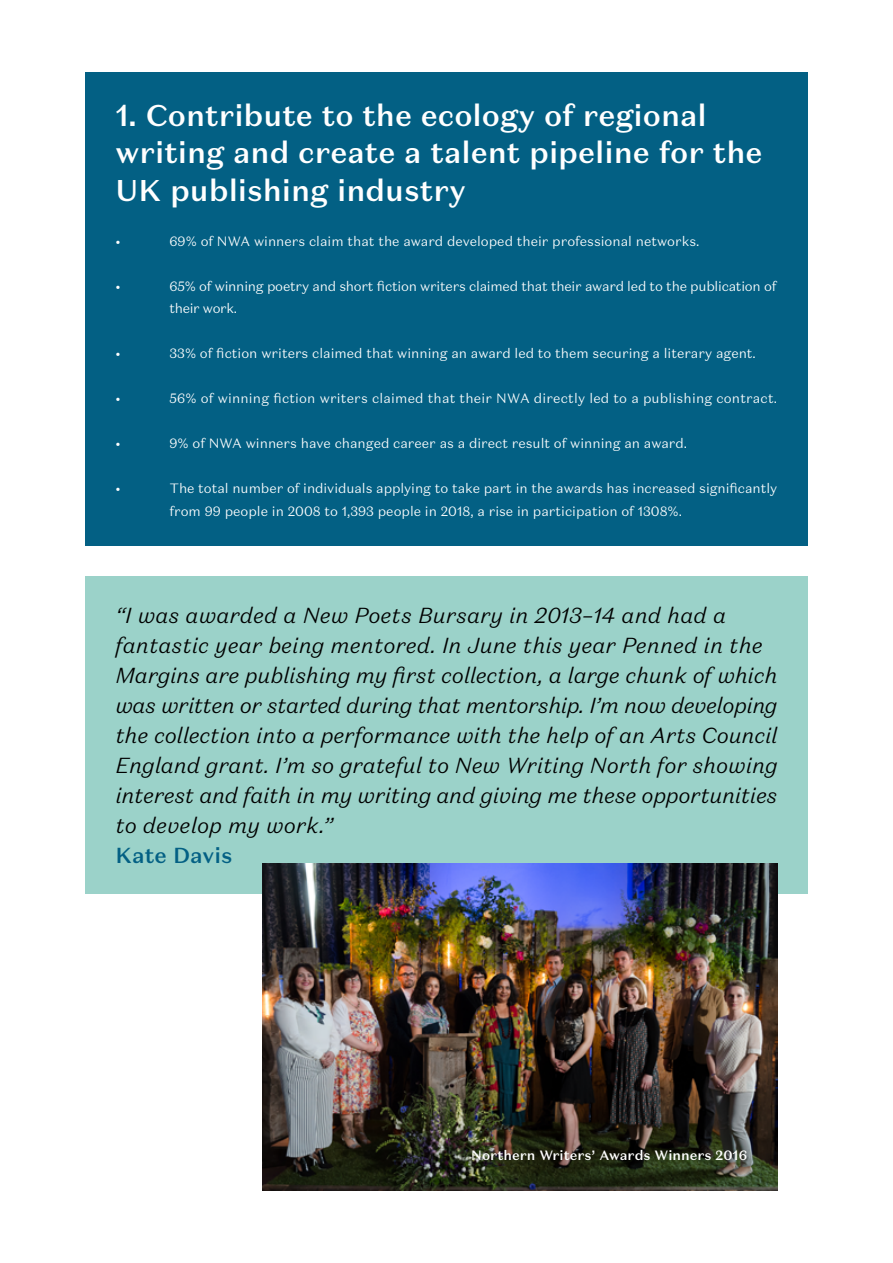
<style>
.page{position:relative;width:893px;height:1263px;background:#fff}
.page>*{position:absolute;margin:0;border:0;box-sizing:border-box;transform-origin:0 0}
.t1{font:500 30px/37.5px "Domaine Sans Text";color:#fff}
.t2{font:italic 300 21.75px/30px "Domaine Sans Text";letter-spacing:-.01em;color:#000}
.t3{font:500 21.75px "Domaine Sans Text";color:#036084}
.t4{font:300 13.5px/22.5px "Domaine Sans Text";color:#fff}
.t5{font:300 13.5px/22.5px "Domaine Sans Text";letter-spacing:-.02em;color:#fff}
.t6{font:500 13.5px "Domaine Sans Text";color:#fff}
</style>
<div class="page">
<div style="left:85px;top:72px;width:723px;height:474px;background:#036084"></div>
<div style="left:85px;top:576px;width:723px;height:318px;background:#9bd2c9"></div>
<img style="left:263px;top:863px;width:514px;height:328px">
<h1 class="t1" style="left:115px;top:96px;width:649px">1. Contribute to the ecology of regional writing and create a talent pipeline for the<br>UK publishing industry</h1>
<p class="t4" style="left:115px;top:229px;width:7px">•</p>
<p class="t4" style="left:169px;top:229px;width:532px">69% of NWA winners claim that the award developed their professional networks.</p>
<p class="t4" style="left:115px;top:274px;width:7px">•</p>
<p class="t5" style="left:169px;top:274px;width:608px">65% of winning poetry and short fiction writers claimed that their award led to the publication of their work.</p>
<p class="t4" style="left:115px;top:342px;width:7px">•</p>
<p class="t4" style="left:169px;top:342px;width:588px">33% of fiction writers claimed that winning an award led to them securing a literary agent.</p>
<p class="t4" style="left:115px;top:387px;width:7px">•</p>
<p class="t4" style="left:169px;top:387px;width:609px">56% of winning fiction writers claimed that their NWA directly led to a publishing contract.</p>
<p class="t4" style="left:115px;top:432px;width:7px">•</p>
<p class="t4" style="left:169px;top:432px;width:519px">9% of NWA winners have changed career as a direct result of winning an award.</p>
<p class="t4" style="left:115px;top:477px;width:7px">•</p>
<p class="t4" style="left:169px;top:477px;width:609px">The total number of individuals applying to take part in the awards has increased significantly from 99 people in 2008 to 1,393 people in 2018, a rise in participation of 1308%.</p>
<p class="t2" style="left:115px;top:600px;width:664px">“I was awarded a New Poets Bursary in 2013–14 and had a fantastic year being mentored. In June this year Penned in the Margins are publishing my first collection, a large chunk of which was written or started during that mentorship. I’m now developing the collection into a performance with the help of an Arts Council England grant. I’m so grateful to New Writing North for showing interest and faith in my writing and giving me these opportunities to develop my work.”</p>
<h2 class="t3" style="left:115px;top:842px;width:118px">Kate Davis</h2>
<p class="t6" style="left:471px;top:1147px;width:277px">Northern Writers’ Awards Winners 2016</p>
</div>
